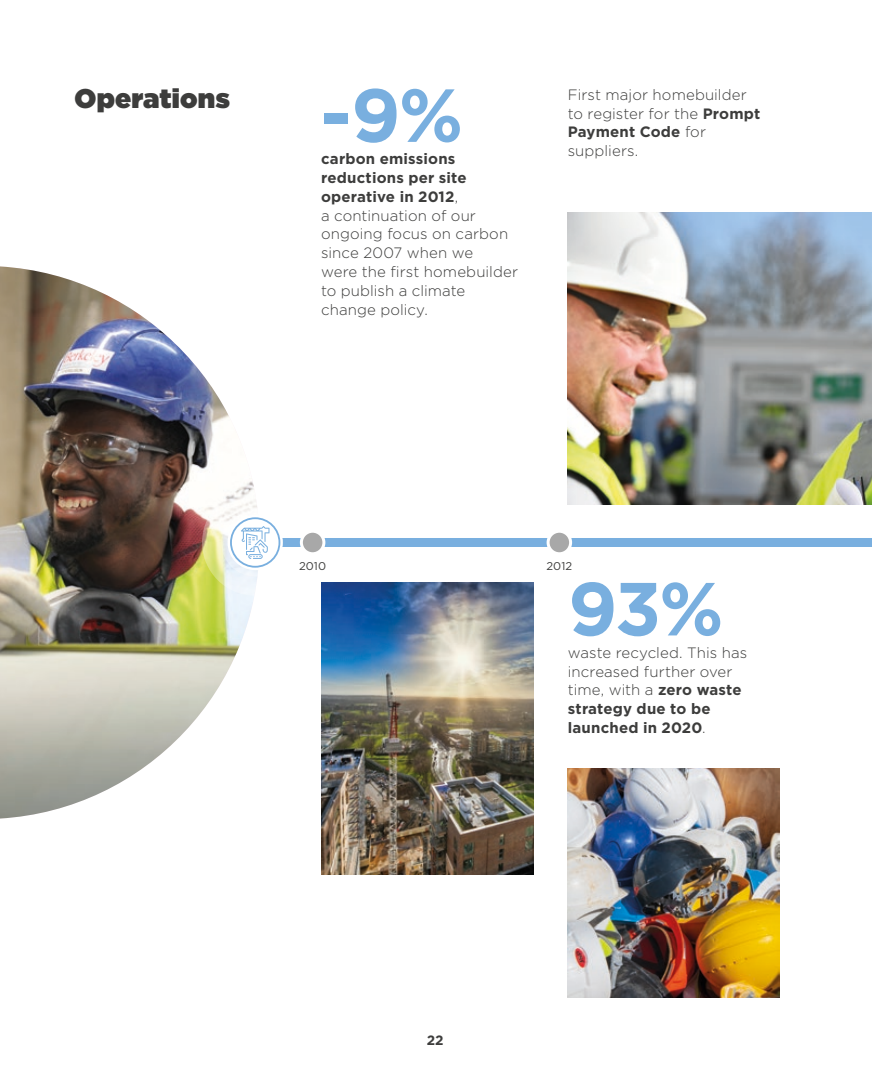
<style>
.page{position:relative;width:872px;height:1085px;background:#fff}
.page>*{position:absolute;margin:0;border:0;box-sizing:border-box;transform-origin:0 0}
.t1{font:700 75px "Gotham";color:#79afdf}
.t2{font:900 27px "Gotham";letter-spacing:.01em;color:#3d3d3c}
.t3{font:300 15px/18.8px "Gotham";letter-spacing:.005em;color:#3d3d3c}
.t4{font:700 13.5px "Gotham";color:#3d3d3c}
.t5{font:11.25px "Gotham";letter-spacing:.01em;color:#3d3d3c}
.s1{font-weight:700}
</style>
<div class="page">
<img style="left:321px;top:583px;width:213px;height:291px">
<img style="left:567px;top:768px;width:213px;height:229px">
<img style="left:0;top:266px;width:254px;height:552px">
<svg style="left:202px;top:489px;width:106px;height:106px"></svg>
<svg style="left:221px;top:508px;width:68px;height:68px"></svg>
<div style="left:256px;top:538px;width:616px;height:9px;background:#79afdf"></div>
<svg style="left:227px;top:514px;width:56px;height:56px"></svg>
<div style="left:230px;top:517px;width:50px;height:50px;border:2px solid #79afdf;border-radius:50%"></div>
<svg style="left:241px;top:526px;width:28px;height:33px"></svg>
<div style="left:301px;top:531px;width:23px;height:22px;background:#a8a8a8;border-radius:50%"></div>
<div style="left:300px;top:529px;width:25px;height:26px;border:3px solid #fff;border-radius:50%"></div>
<div style="left:548px;top:531px;width:22px;height:22px;background:#a8a8a8;border-radius:50%"></div>
<div style="left:546px;top:529px;width:26px;height:26px;border:3px solid #fff;border-radius:50%"></div>
<img style="left:568px;top:213px;width:304px;height:291px">
<h2 class="t2" style="left:74px;top:79px;width:157px">Operations</h2>
<h1 class="t1" style="left:321px;top:66px;width:144px">-9%</h1>
<p class="t3" style="left:321px;top:149px;width:198px"><span class="s1">carbon emissions reductions per site operative in 2012</span>,<br>a continuation of our ongoing focus on carbon since 2007 when we<br>were the first homebuilder to publish a climate change policy.</p>
<p class="t3" style="left:568px;top:85px;width:194px">First major homebuilder to register for the <span class="s1">Prompt<br>Payment Code</span> for suppliers.</p>
<p class="t5" style="left:299px;top:558px;width:29px">2010</p>
<p class="t5" style="left:546px;top:558px;width:27px">2012</p>
<h1 class="t1" style="left:568px;top:559px;width:157px">93%</h1>
<p class="t3" style="left:568px;top:642px;width:181px">waste recycled. This has increased further over time, with a <span class="s1">zero waste strategy due to be launched in 2020</span>.</p>
<p class="t4" style="left:427px;top:1030px;width:18px">22</p>
</div>
